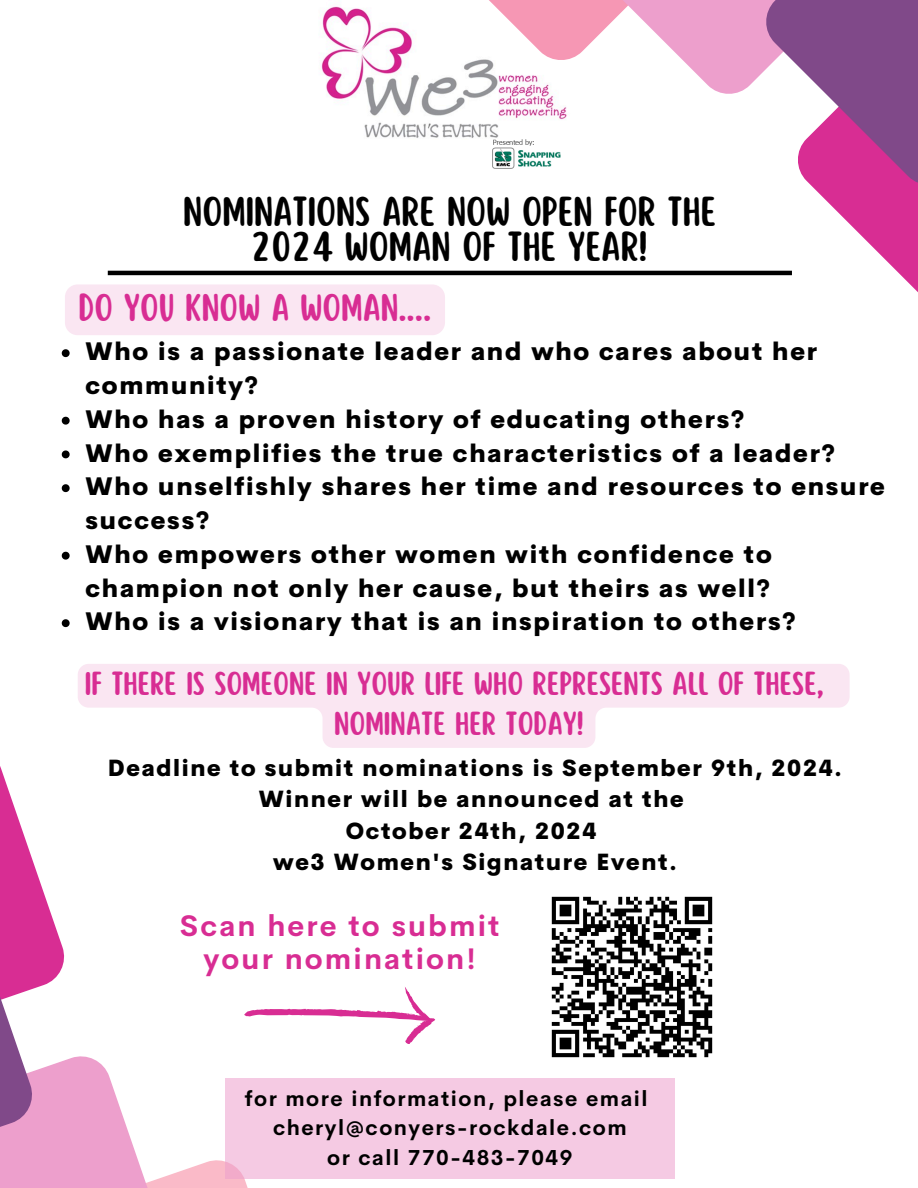
<style>
.page{position:relative;width:918px;height:1188px;background:#fff}
.page>*{position:absolute;margin:0;border:0;box-sizing:border-box;transform-origin:0 0}
.t1{font:36.75px/34.8px "Scripter";color:#000;text-align:center}
.t2{font:33.9px "Scripter";color:#d82d93}
.t3{font:29.25px/40.3px "Scripter";color:#d82d93;text-align:center}
.t4{font:700 29.1px/32.8px "Cerebri Sans";letter-spacing:.075em;color:#d82d93;text-align:center}
.t5{font:800 24.6px/33.8px "Cerebri Sans";letter-spacing:.075em;color:#000}
.t6{font:800 22.8px/31.5px "Cerebri Sans";letter-spacing:.075em;color:#000;text-align:center}
.t7{font:700 21.15px "Cerebri Sans";letter-spacing:.075em;color:#000}
</style>
<div class="page">
<svg style="left:0;top:766px;width:37px;height:107px"></svg>
<div style="left:225px;top:1078px;width:450px;height:101px;background:#f5cae3"></div>
<img style="left:551px;top:896px;width:162px;height:162px">
<svg style="left:0;top:873px;width:436px;height:315px"></svg>
<svg style="left:62px;top:349px;width:8px;height:8px"></svg>
<svg style="left:62px;top:417px;width:8px;height:8px"></svg>
<svg style="left:62px;top:450px;width:8px;height:8px"></svg>
<svg style="left:62px;top:484px;width:8px;height:8px"></svg>
<svg style="left:62px;top:552px;width:8px;height:8px"></svg>
<svg style="left:62px;top:619px;width:8px;height:8px"></svg>
<svg style="left:65px;top:0;width:853px;height:335px"></svg>
<svg style="left:78px;top:664px;width:772px;height:84px;fill:#fae6f2"></svg>
<p class="t1" style="left:183px;top:196px;width:535px">NOMINATIONS ARE NOW OPEN FOR THE<br>2024 WOMAN OF THE YEAR!</p>
<p class="t2" style="left:79px;top:290px;width:354px">DO YOU KNOW A WOMAN....</p>
<h1 class="t5" style="left:86px;top:335px;width:733px">Who is a passionate leader and who cares about her community?</h1>
<p class="t5" style="left:86px;top:402px;width:660px">Who has a proven history of educating others?</p>
<p class="t5" style="left:86px;top:436px;width:751px">Who exemplifies the true characteristics of a leader?</p>
<p class="t5" style="left:86px;top:470px;width:801px">Who unselfishly shares her time and resources to ensure success?</p>
<p class="t5" style="left:86px;top:537px;width:688px">Who empowers other women with confidence to champion not only her cause, but theirs as well?</p>
<p class="t5" style="left:86px;top:605px;width:711px">Who is a visionary that is an inspiration to others?</p>
<h2 class="t3" style="left:85px;top:665px;width:741px">IF THERE IS SOMEONE IN YOUR LIFE WHO REPRESENTS ALL OF THESE,<br>NOMINATE HER TODAY!</h2>
<p class="t6" style="left:108px;top:752px;width:735px">Deadline to submit nominations is September 9th, 2024.<br>Winner will be announced at the<br>October 24th, 2024<br>we3 Women's Signature Event.</p>
<h3 class="t4" style="left:180px;top:909px;width:321px">Scan here to submit your nomination!</h3>
<p class="t7" style="left:245px;top:1085px;width:404px">for more information, please email</p>
<h4 class="t7" style="left:273px;top:1114px;width:355px">cheryl@conyers-rockdale.com</h4>
<p class="t7" style="left:327px;top:1143px;width:247px">or call 770-483-7049</p>
</div>
